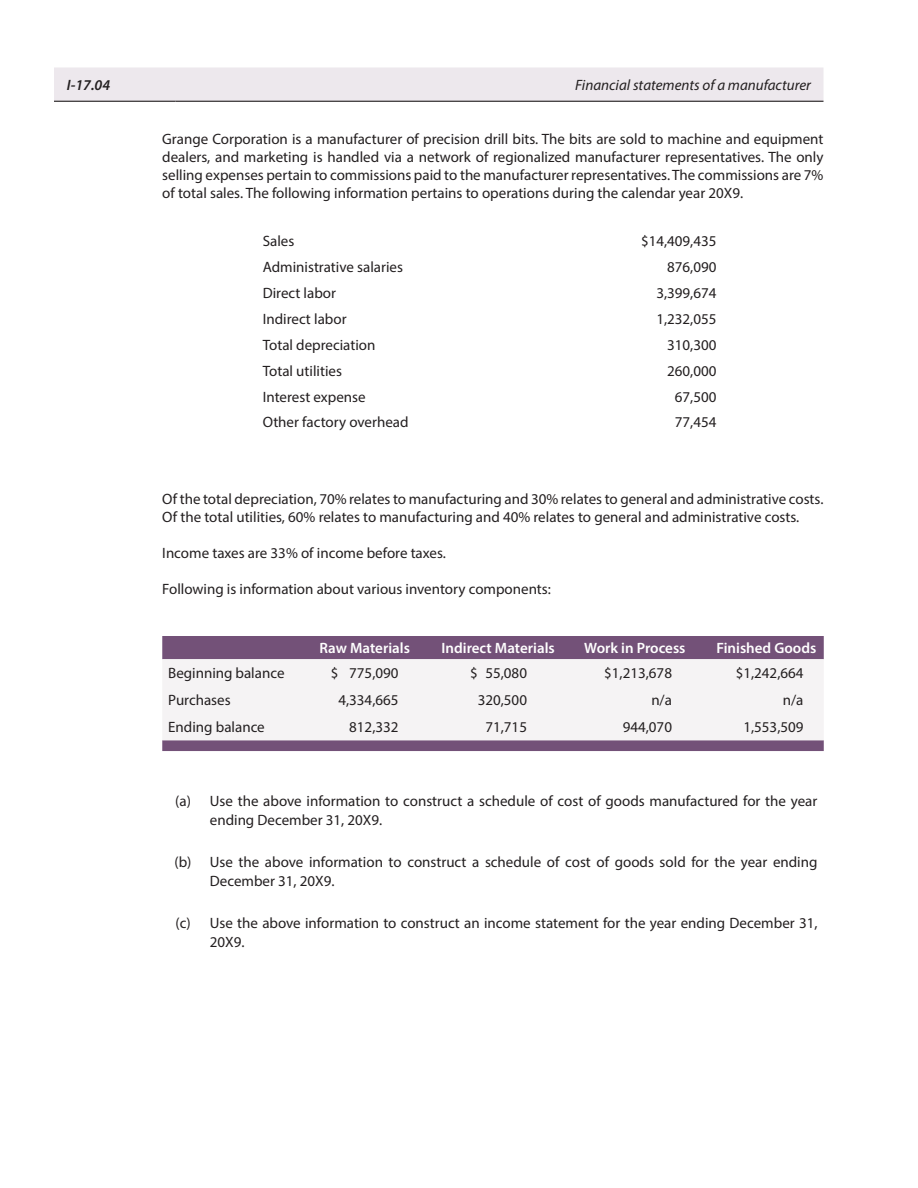
<style>
.page{position:relative;width:918px;height:1188px;background:#fff}
.page>*{position:absolute;margin:0;border:0;box-sizing:border-box;transform-origin:0 0}
.t1{font:15px/18px "Myriad Pro";color:#231f20}
.t2{font:600 15px "Myriad Pro";color:#fff}
.t3{font:italic 15px "Myriad Pro";color:#231f20}
.t4{font:italic 600 15px "Myriad Pro";color:#231f20}
</style>
<div class="page">
<div style="left:162px;top:636px;width:662px;height:115px;background:#735178"></div>
<div style="left:162px;top:659px;width:662px;height:81px;background:#f5f3f4"></div>
<div style="left:54px;top:68px;width:770px;height:33px;background:#ede8ed"></div>
<hr style="left:54px;top:101px;width:122px;height:1px;background:#231f20">
<hr style="left:176px;top:101px;width:648px;height:1px;background:#231f20">
<p class="t4" style="left:67px;top:75px;width:45px">I-17.04</p>
<p class="t3" style="left:575px;top:76px;width:237px">Financial statements of a manufacturer</p>
<p class="t1" style="left:162px;top:130px;width:663px;text-align:justify">Grange Corporation is a manufacturer of precision drill bits. The bits are sold to machine and equipment dealers, and marketing is handled via a network of regionalized manufacturer representatives. The only selling expenses pertain to commissions paid to the manufacturer representatives. The commissions are 7% of total sales. The following information pertains to operations during the calendar year 20X9.</p>
<p class="t1" style="left:263px;top:232px;width:33px">Sales</p>
<p class="t1" style="left:641px;top:232px;width:77px">$14,409,435</p>
<p class="t1" style="left:263px;top:258px;width:142px">Administrative salaries</p>
<p class="t1" style="left:667px;top:258px;width:51px">876,090</p>
<p class="t1" style="left:263px;top:284px;width:75px">Direct labor</p>
<p class="t1" style="left:656px;top:284px;width:62px">3,399,674</p>
<p class="t1" style="left:263px;top:309px;width:85px">Indirect labor</p>
<p class="t1" style="left:656px;top:309px;width:62px">1,232,055</p>
<p class="t1" style="left:263px;top:335px;width:114px">Total depreciation</p>
<p class="t1" style="left:667px;top:335px;width:51px">310,300</p>
<p class="t1" style="left:263px;top:361px;width:81px">Total utilities</p>
<p class="t1" style="left:667px;top:361px;width:51px">260,000</p>
<p class="t1" style="left:263px;top:387px;width:104px">Interest expense</p>
<p class="t1" style="left:675px;top:387px;width:43px">67,500</p>
<p class="t1" style="left:263px;top:413px;width:147px">Other factory overhead</p>
<p class="t1" style="left:675px;top:413px;width:43px">77,454</p>
<p class="t1" style="left:162px;top:490px;width:663px">Of the total depreciation, 70% relates to manufacturing and 30% relates to general and administrative costs.<br>Of the total utilities, 60% relates to manufacturing and 40% relates to general and administrative costs.</p>
<p class="t1" style="left:162px;top:544px;width:285px">Income taxes are 33% of income before taxes.</p>
<p class="t1" style="left:162px;top:580px;width:390px">Following is information about various inventory components:</p>
<p class="t2" style="left:320px;top:639px;width:92px">Raw Materials</p>
<p class="t2" style="left:442px;top:639px;width:115px">Indirect Materials</p>
<p class="t2" style="left:584px;top:639px;width:103px">Work in Process</p>
<p class="t2" style="left:716px;top:639px;width:101px">Finished Goods</p>
<p class="t1" style="left:168px;top:664px;width:118px">Beginning balance</p>
<p class="t1" style="left:331px;top:664px;width:69px">$ 775,090</p>
<p class="t1" style="left:470px;top:664px;width:58px">$ 55,080</p>
<p class="t1" style="left:604px;top:664px;width:69px">$1,213,678</p>
<p class="t1" style="left:736px;top:664px;width:69px">$1,242,664</p>
<p class="t1" style="left:168px;top:691px;width:64px">Purchases</p>
<p class="t1" style="left:338px;top:691px;width:62px">4,334,665</p>
<p class="t1" style="left:478px;top:691px;width:51px">320,500</p>
<p class="t1" style="left:651px;top:691px;width:22px">n/a</p>
<p class="t1" style="left:783px;top:691px;width:22px">n/a</p>
<p class="t1" style="left:168px;top:718px;width:98px">Ending balance</p>
<p class="t1" style="left:349px;top:718px;width:51px">812,332</p>
<p class="t1" style="left:485px;top:718px;width:43px">71,715</p>
<p class="t1" style="left:623px;top:718px;width:51px">944,070</p>
<p class="t1" style="left:743px;top:718px;width:62px">1,553,509</p>
<p class="t1" style="left:210px;top:791px;width:609px;line-height:19.2px;text-indent:-35px">(a) Use the above information to construct a schedule of cost of goods manufactured for the year ending December 31, 20X9.</p>
<p class="t1" style="left:210px;top:852px;width:609px;line-height:19.2px;text-indent:-35px">(b) Use the above information to construct a schedule of cost of goods sold for the year ending<br>December 31, 20X9.</p>
<p class="t1" style="left:210px;top:913px;width:609px;line-height:19.2px;text-indent:-34px">(c) Use the above information to construct an income statement for the year ending December 31,<br>20X9.</p>
</div>
